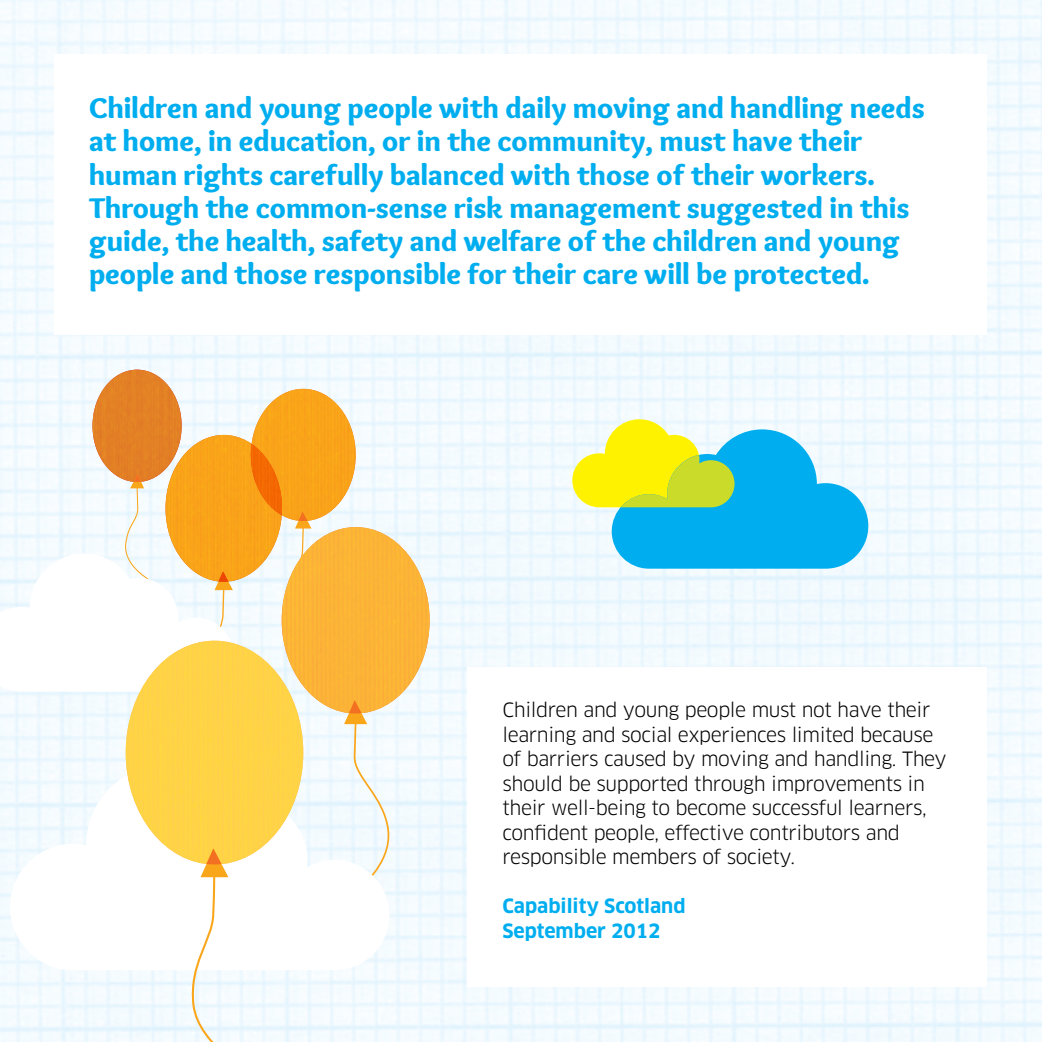
<style>
.page{position:relative;width:1042px;height:1042px;background:#fff}
.page>*{position:absolute;margin:0;border:0;box-sizing:border-box;transform-origin:0 0}
.t1{font:900 29.75px/33.2px "Overlock";color:#00aeef}
.t2{font:19.25px/24.5px "Clan";letter-spacing:-.02em;color:#000}
.t3{font:700 19.25px/24.5px "Clan";color:#00aeef}
</style>
<div class="page">
<img style="left:92px;top:370px;width:90px;height:104px">
<img style="left:251px;top:389px;width:105px;height:132px">
<svg style="left:287px;top:511px;width:43px;height:16px"></svg>
<img style="left:282px;top:527px;width:148px;height:186px">
<svg style="left:344px;top:700px;width:48px;height:193px"></svg>
<img style="left:165px;top:435px;width:117px;height:147px">
<svg style="left:10px;top:764px;width:379px;height:206px"></svg>
<svg style="left:0;top:474px;width:254px;height:249px"></svg>
<img style="left:126px;top:641px;width:177px;height:223px">
<svg style="left:186px;top:848px;width:74px;height:194px"></svg>
<svg style="left:572px;top:419px;width:296px;height:150px"></svg>
<p class="t1" style="left:89px;top:91px;width:837px">Children and young people with daily moving and handling needs at home, in education, or in the community, must have their human rights carefully balanced with those of their workers.<br>Through the common-sense risk management suggested in this guide, the health, safety and welfare of the children and young people and those responsible for their care will be protected.</p>
<p class="t2" style="left:502px;top:698px;width:446px">Children and young people must not have their learning and social experiences limited because of barriers caused by moving and handling. They should be supported through improvements in their well-being to become successful learners, confident people, effective contributors and responsible members of society.</p>
<p class="t3" style="left:502px;top:894px;width:185px">Capability Scotland<br>September 2012</p>
</div>
